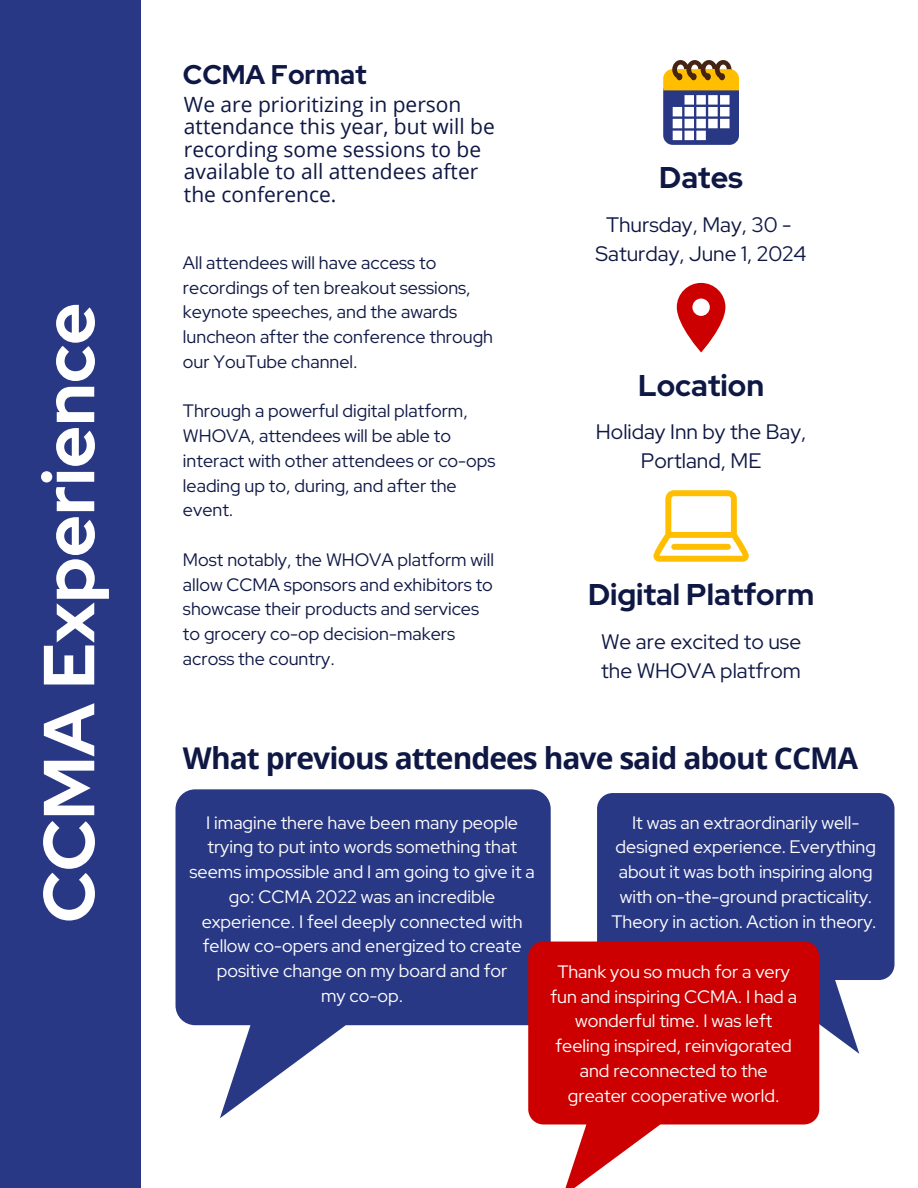
<style>
.page{position:relative;width:918px;height:1188px;background:#fff}
.page>*{position:absolute;margin:0;border:0;box-sizing:border-box;transform-origin:0 0}
.t1{font:700 72px "Red Hat Display";color:#fff}
.t2{font:700 30px "Open Sans";letter-spacing:-.03em;color:#0f1844}
.t3{font:700 30px "Red Hat Display";color:#0f1844}
.t4{font:700 27px "Red Hat Display";color:#0f1844}
.t5{font:21px/22.5px "Open Sans";color:#0f1844}
.t6{font:21px/29.2px "Red Hat Display";color:#0f1844;text-align:center}
.t7{font:18px/24.8px "Red Hat Display";color:#fff;text-align:center}
.t8{font:18px/24.8px "Red Hat Display";color:#0f1844}
</style>
<div class="page">
<div style="left:0;top:0;width:141px;height:1188px;background:#293885"></div>
<svg style="left:677px;top:283px;width:48px;height:69px"></svg>
<svg style="left:653px;top:490px;width:96px;height:72px"></svg>
<svg style="left:597px;top:793px;width:298px;height:261px;background:#3b488e"></svg>
<svg style="left:176px;top:789px;width:375px;height:329px;fill:#293885"></svg>
<svg style="left:528px;top:942px;width:291px;height:246px;fill:#c00"></svg>
<svg style="left:663px;top:60px;width:76px;height:85px"></svg>
<p class="t1" style="left:21px;top:923px;width:622px;rotate:-90deg">CCMA Experience</p>
<h3 class="t4" style="left:183px;top:57px;width:185px">CCMA Format</h3>
<p class="t5" style="left:184px;top:92px;width:312px">We are prioritizing in person attendance this year, but will be recording some sessions to be available to all attendees after the conference.</p>
<p class="t8" style="left:183px;top:250px;width:312px">All attendees will have access to recordings of ten breakout sessions, keynote speeches, and the awards luncheon after the conference through our YouTube channel.</p>
<p class="t8" style="left:183px;top:399px;width:314px">Through a powerful digital platform,<br>WHOVA, attendees will be able to interact with other attendees or co-ops leading up to, during, and after the event.</p>
<h4 class="t8" style="left:183px;top:547px;width:313px">Most notably, the WHOVA platform will allow CCMA sponsors and exhibitors to showcase their products and services to grocery co-op decision-makers across the country.</h4>
<h4 class="t3" style="left:659px;top:158px;width:85px">Dates</h4>
<h2 class="t6" style="left:596px;top:210px;width:212px">Thursday, May, 30 -<br>Saturday, June 1, 2024</h2>
<p class="t3" style="left:638px;top:365px;width:128px">Location</p>
<h2 class="t6" style="left:596px;top:417px;width:212px">Holiday Inn by the Bay,<br>Portland, ME</h2>
<h4 class="t3" style="left:588px;top:575px;width:228px">Digital Platform</h4>
<p class="t6" style="left:601px;top:626px;width:202px;text-align:left">We are excited to use the WHOVA platfrom</p>
<h2 class="t2" style="left:183px;top:737px;width:677px">What previous attendees have said about CCMA</h2>
<h4 class="t7" style="left:190px;top:810px;width:347px">I imagine there have been many people trying to put into words something that seems impossible and I am going to give it a go: CCMA 2022 was an incredible experience. I feel deeply connected with fellow co-opers and energized to create positive change on my board and for</h4>
<h2 class="t7" style="left:321px;top:983px;width:84px">my co-op.</h2>
<p class="t7" style="left:612px;top:810px;width:266px">It was an extraordinarily well&shy;designed experience. Everything about it was both inspiring along with on-the-ground practicality.<br>Theory in action. Action in theory.</p>
<h1 class="t7" style="left:550px;top:959px;width:248px">Thank you so much for a very fun and inspiring CCMA. I had a wonderful time. I was left feeling inspired, reinvigorated and reconnected to the greater cooperative world.</h1>
</div>
